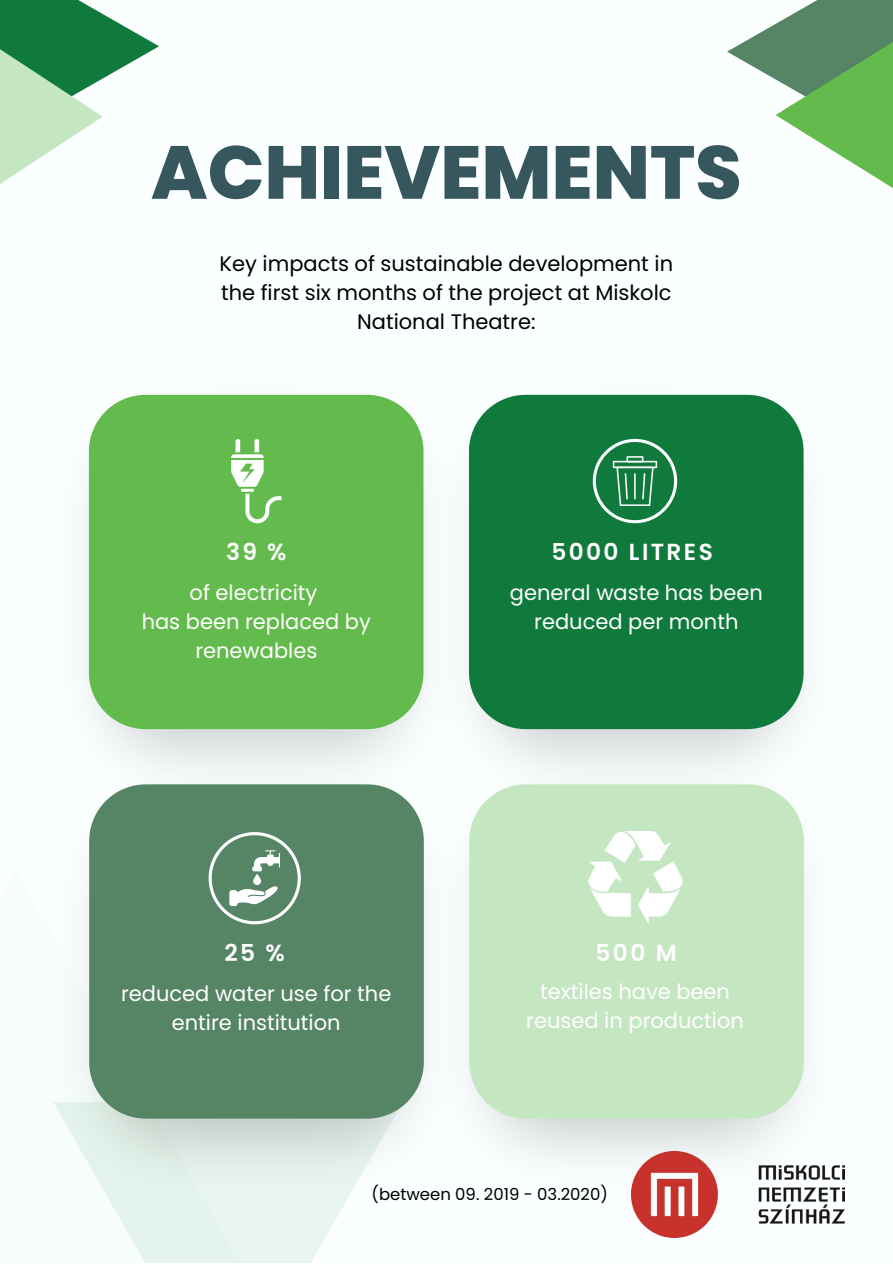
<style>
.page{position:relative;width:893px;height:1264px;background:#fff}
.page>*{position:absolute;margin:0;border:0;box-sizing:border-box;transform-origin:0 0}
.t1{font:800 75px "Poppins";color:#37575f}
.t2{font:600 23.25px "Poppins";letter-spacing:.105em;color:#fff}
.t3{font:21px/29.2px "Poppins";color:#fff;text-align:center}
.t4{font:21px/29.2px "Poppins";color:#000;text-align:center}
.t5{font:16.5px "Poppins";color:#000}
</style>
<div class="page">
<div style="left:0;top:0;width:892px;height:1262px;background:#fbffff"></div>
<div style="left:89px;top:395px;width:334px;height:334px;background:#64bb4d"></div>
<div style="left:469px;top:395px;width:334px;height:334px;background:#0f7a3b"></div>
<svg style="left:53px;top:1102px;width:298px;height:160px;fill:#e9f5f0"></svg>
<img style="left:55px;top:767px;width:351px;height:425px">
<div style="left:89px;top:784px;width:335px;height:334px;background:#558564"></div>
<div style="left:469px;top:784px;width:334px;height:334px;background:#c4e7c2"></div>
<svg style="left:727px;top:0;width:165px;height:188px"></svg>
<svg style="left:0;top:0;width:159px;height:184px"></svg>
<svg style="left:592px;top:439px;width:85px;height:84px"></svg>
<svg style="left:231px;top:439px;width:50px;height:84px"></svg>
<svg style="left:208px;top:832px;width:93px;height:92px"></svg>
<svg style="left:586px;top:827px;width:98px;height:97px"></svg>
<img style="left:631px;top:1151px;width:213px;height:86px">
<h1 class="t1" style="left:151px;top:120px;width:592px">ACHIEVEMENTS</h1>
<p class="t4" style="left:219px;top:249px;width:455px">Key impacts of sustainable development in the first six months of the project at Miskolc<br>National Theatre:</p>
<p class="t2" style="left:226px;top:535px;width:62px">39 %</p>
<p class="t2" style="left:551px;top:535px;width:163px">5000 LITRES</p>
<p class="t3" style="left:142px;top:578px;width:231px">of electricity<br>has been replaced by renewables</p>
<p class="t3" style="left:510px;top:578px;width:254px">general waste has been reduced per month</p>
<p class="t2" style="left:224px;top:936px;width:62px">25 %</p>
<p class="t2" style="left:595px;top:936px;width:83px">500 M</p>
<p class="t3" style="left:121px;top:978px;width:272px">reduced water use for the entire institution</p>
<p class="t3" style="left:526px;top:977px;width:219px">textiles have been reused in production</p>
<p class="t5" style="left:371px;top:1182px;width:238px">(between 09. 2019 - 03.2020)</p>
</div>
